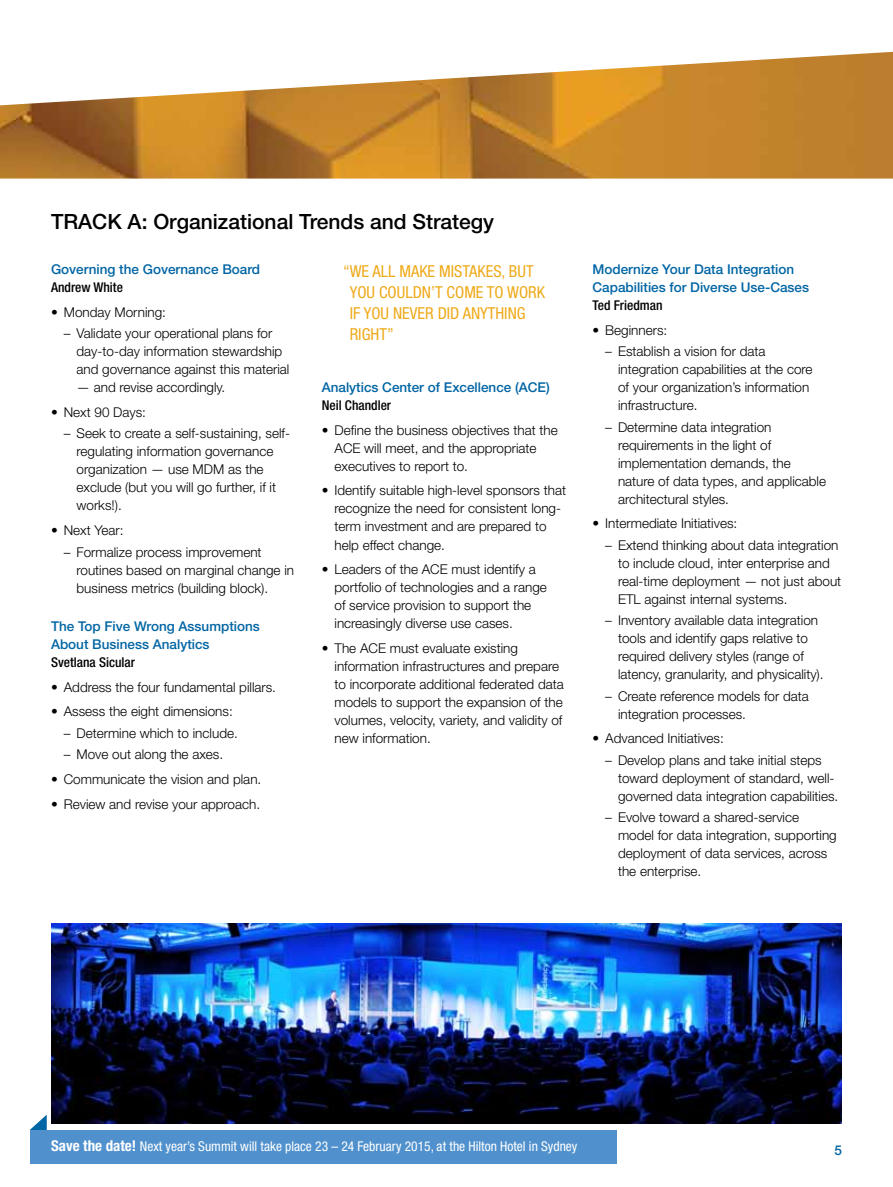
<style>
.page{position:relative;width:893px;height:1187px;background:#fff}
.page>*{position:absolute;margin:0;border:0;box-sizing:border-box;transform-origin:0 0}
.t1{font:500 21px "Helvetica Neue LT";color:#000}
.t2{font:condensed 16.5px/21px "Helvetica Neue LT";color:#efaa1b}
.t3{font:300 13.5px/18px "Helvetica Neue LT";color:#000}
.t4{font:500 13.5px/18px "Helvetica Neue LT";color:#0065a4}
.t5{font:condensed 13.5px "Helvetica Neue LT";color:#fff}
.t6{font:500 condensed 13.5px "Helvetica Neue LT";color:#000}
.s1{font-weight:700;font-size:15px}
</style>
<div class="page">
<img style="left:0;top:51px;width:893px;height:127px">
<div style="left:30px;top:1129px;width:587px;height:33px;background:#5091cd"></div>
<svg style="left:31px;top:1114px;width:16px;height:15px"></svg>
<img style="left:51px;top:923px;width:791px;height:200px">
<h1 class="t1" style="left:51px;top:209px;width:445px">TRACK A: Organizational Trends and Strategy</h1>
<p class="t4" style="left:51px;top:260px;width:211px">Governing the Governance Board</p>
<p class="t6" style="left:51px;top:279px;width:73px">Andrew White</p>
<p class="t3" style="left:51px;top:303px;width:117px">• Monday Morning:</p>
<p class="t3" style="left:77px;top:324px;width:214px;text-indent:-13px">– Validate your operational plans for day-to-day information stewardship and governance against this material</p>
<p class="t3" style="left:77px;top:378px;width:150px">— and revise accordingly.</p>
<p class="t3" style="left:51px;top:403px;width:97px">• Next 90 Days:</p>
<p class="t3" style="left:77px;top:424px;width:215px;text-indent:-13px">– Seek to create a self-sustaining, self&shy;regulating information governance organization — use MDM as the exclude (but you will go further, if it works!).</p>
<p class="t3" style="left:51px;top:521px;width:74px">• Next Year:</p>
<p class="t3" style="left:77px;top:542px;width:219px;text-indent:-13px">– Formalize process improvement routines based on marginal change in business metrics (building block).</p>
<p class="t4" style="left:51px;top:617px;width:210px">The Top Five Wrong Assumptions<br>About Business Analytics</p>
<p class="t6" style="left:51px;top:654px;width:85px">Svetlana Sicular</p>
<p class="t3" style="left:51px;top:677px;width:227px">• Address the four fundamental pillars.</p>
<p class="t3" style="left:51px;top:702px;width:183px">• Assess the eight dimensions:</p>
<p class="t3" style="left:64px;top:723px;width:176px">– Determine which to include.</p>
<p class="t3" style="left:64px;top:745px;width:161px">– Move out along the axes.</p>
<p class="t3" style="left:51px;top:769px;width:212px">• Communicate the vision and plan.</p>
<p class="t3" style="left:51px;top:794px;width:211px">• Review and revise your approach.</p>
<p class="t2" style="left:350px;top:261px;width:197px;text-indent:-7px">“ WE ALL MAKE MISTAKES, BUT<br>YOU COULDN’T COME TO WORK<br>IF YOU NEVER DID ANYTHING<br>RIGHT”</p>
<p class="t4" style="left:322px;top:378px;width:230px">Analytics Center of Excellence (ACE)</p>
<p class="t6" style="left:322px;top:397px;width:71px">Neil Chandler</p>
<p class="t3" style="left:334px;top:420px;width:225px;text-indent:-13px">• Define the business objectives that the<br>ACE will meet, and the appropriate executives to report to.</p>
<p class="t3" style="left:334px;top:481px;width:233px;text-indent:-13px">• Identify suitable high-level sponsors that recognize the need for consistent long&shy;term investment and are prepared to help effect change.</p>
<p class="t3" style="left:334px;top:560px;width:214px;text-indent:-13px">• Leaders of the ACE must identify a portfolio of technologies and a range of service provision to support the increasingly diverse use cases.</p>
<p class="t3" style="left:334px;top:639px;width:231px;text-indent:-13px">• The ACE must evaluate existing information infrastructures and prepare to incorporate additional federated data models to support the expansion of the volumes, velocity, variety, and validity of new information.</p>
<p class="t4" style="left:592px;top:260px;width:218px">Modernize Your Data Integration<br>Capabilities for Diverse Use-Cases</p>
<p class="t6" style="left:592px;top:297px;width:72px">Ted Friedman</p>
<p class="t3" style="left:592px;top:321px;width:76px">• Beginners:</p>
<p class="t3" style="left:618px;top:342px;width:196px;text-indent:-13px">– Establish a vision for data integration capabilities at the core of your organization’s information infrastructure.</p>
<p class="t3" style="left:618px;top:417px;width:210px;text-indent:-13px">– Determine data integration requirements in the light of implementation demands, the nature of data types, and applicable architectural styles.</p>
<p class="t3" style="left:592px;top:514px;width:146px">• Intermediate Initiatives:</p>
<p class="t3" style="left:618px;top:535px;width:225px;text-indent:-13px">– Extend thinking about data integration to include cloud, inter enterprise and real-time deployment — not just about ETL against internal systems.</p>
<p class="t3" style="left:618px;top:611px;width:207px;text-indent:-13px">– Inventory available data integration tools and identify gaps relative to required delivery styles (range of latency, granularity, and physicality).</p>
<p class="t3" style="left:618px;top:686px;width:192px;text-indent:-13px">– Create reference models for data integration processes.</p>
<p class="t3" style="left:592px;top:729px;width:133px">• Advanced Initiatives:</p>
<p class="t3" style="left:618px;top:750px;width:222px;text-indent:-13px">– Develop plans and take initial steps toward deployment of standard, well&shy;governed data integration capabilities.</p>
<p class="t3" style="left:618px;top:808px;width:220px;text-indent:-13px">– Evolve toward a shared-service model for data integration, supporting deployment of data services, across the enterprise.</p>
<p class="t5" style="left:51px;top:1138px;width:528px"><span class="s1">Save the date!</span> NEXT YEAR’S SUMMIT WILL TAKE PLACE 23 – 24 FEBRUARY 2015, AT THE HILTON HOTEL IN SYDNEY</p>
<p class="t4" style="left:834px;top:1140px;width:9px">5</p>
</div>
